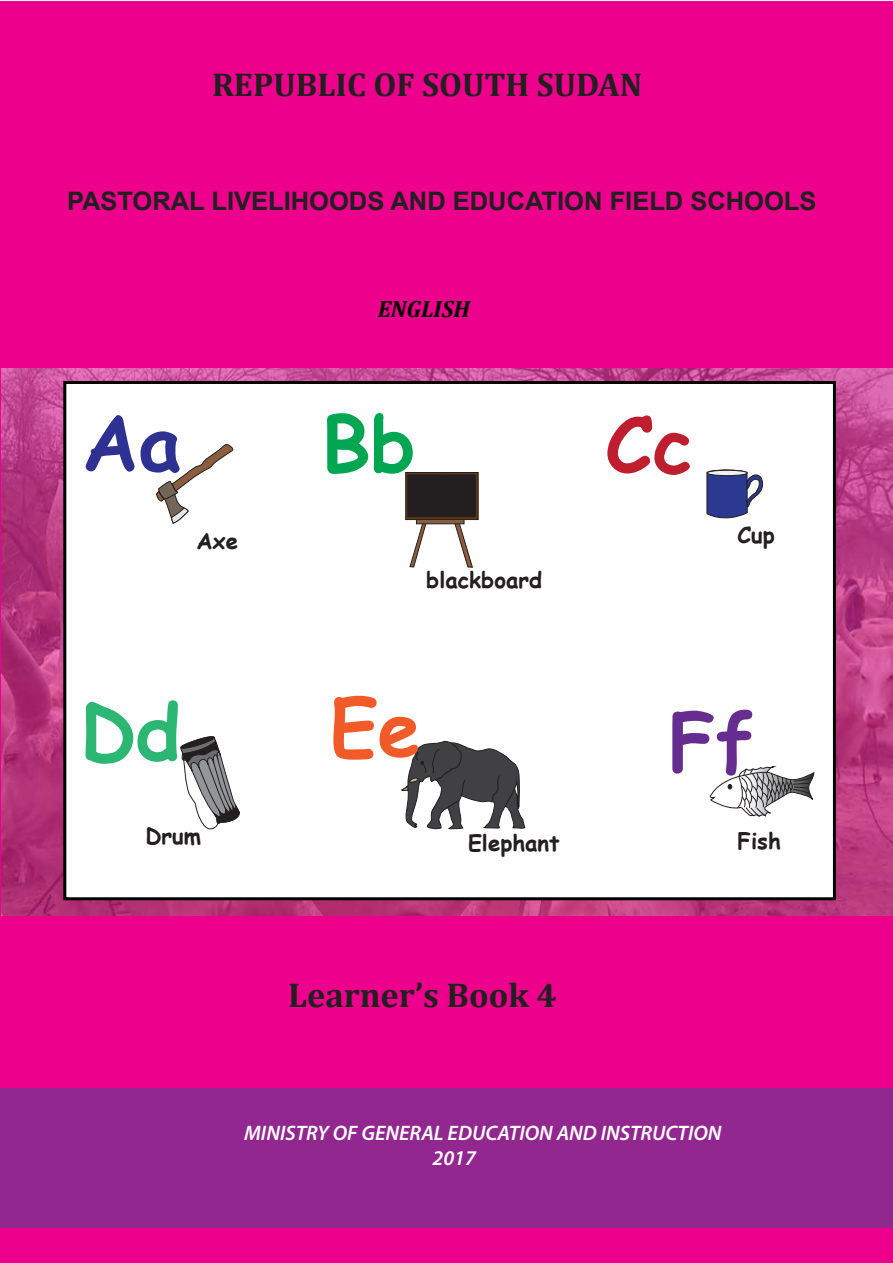
<style>
.page{position:relative;width:893px;height:1263px;background:#fff}
.page>*{position:absolute;margin:0;border:0;box-sizing:border-box;transform-origin:0 0}
.t1{font:700 76.8px "Comic Sans MS";color:#2e3092}
.t2{font:700 76.8px "Comic Sans MS";color:#00a651}
.t3{font:700 76.8px "Comic Sans MS";color:#be1e2d}
.t4{font:700 76.8px "Comic Sans MS";color:#2bb673}
.t5{font:700 76.8px "Comic Sans MS";color:#f15a29}
.t6{font:700 76.8px "Comic Sans MS";color:#662d91}
.t7{font:700 34.5px "Cambria";color:#231f20}
.t8{font:700 33.15px "Cambria";color:#231f20}
.t9{font:700 25.5px "Arial";color:#231f20}
.t10{font:italic 700 23.55px "Cambria";color:#000}
.t11{font:700 22.2px "Comic Sans MS";color:#231f20}
.t12{font:italic 600 21px/25.2px "Myriad Pro";color:#fff}
</style>
<div class="page">
<div style="left:0;top:1px;width:893px;height:1262px;background:#ec008c"></div>
<img style="left:1px;top:368px;width:892px;height:547px">
<div style="left:0;top:1089px;width:893px;height:139px;background:#92278f"></div>
<div style="left:63px;top:381px;width:773px;height:519px;background:#fff;border:3px solid #000"></div>
<svg style="left:156px;top:444px;width:78px;height:80px"></svg>
<svg style="left:710px;top:766px;width:104px;height:51px"></svg>
<svg style="left:706px;top:470px;width:58px;height:49px"></svg>
<svg style="left:401px;top:740px;width:124px;height:90px"></svg>
<svg style="left:409px;top:520px;width:64px;height:48px"></svg>
<div style="left:405px;top:472px;width:73px;height:48px;background:linear-gradient(to right,#3d2919,#402a19);border:1px solid #231f20"></div>
<div style="left:408px;top:475px;width:68px;height:42px;background:#231f20"></div>
<svg style="left:416px;top:519px;width:48px;height:5px"></svg>
<svg style="left:180px;top:736px;width:60px;height:94px"></svg>
<h3 class="t8" style="left:212px;top:62px;width:432px">REPUBLIC OF SOUTH SUDAN</h3>
<p class="t9" style="left:67px;top:183px;width:751px">PASTORAL LIVELIHOODS AND EDUCATION FIELD SCHOOLS</p>
<p class="t10" style="left:378px;top:293px;width:94px">ENGLISH</p>
<h1 class="t1" style="left:82px;top:386px;width:100px">Aa</h1>
<h1 class="t2" style="left:322px;top:387px;width:95px">Bb</h1>
<h1 class="t3" style="left:605px;top:388px;width:88px">Cc</h1>
<p class="t11" style="left:196px;top:525px;width:43px">Axe</p>
<p class="t11" style="left:737px;top:519px;width:39px">Cup</p>
<p class="t11" style="left:426px;top:563px;width:118px">blackboard</p>
<h1 class="t4" style="left:80px;top:675px;width:102px">Dd</h1>
<h1 class="t5" style="left:330px;top:671px;width:92px">Ee</h1>
<h1 class="t6" style="left:669px;top:685px;width:87px">Ff</h1>
<p class="t11" style="left:146px;top:819px;width:57px">Drum</p>
<p class="t11" style="left:468px;top:826px;width:93px">Elephant</p>
<p class="t11" style="left:737px;top:824px;width:45px">Fish</p>
<h2 class="t7" style="left:288px;top:971px;width:270px">Learner’s Book 4</h2>
<p class="t12" style="left:432px;top:1120px;width:291px;text-indent:-188px">MINISTRY OF GENERAL EDUCATION AND INSTRUCTION<br>2017</p>
</div>
